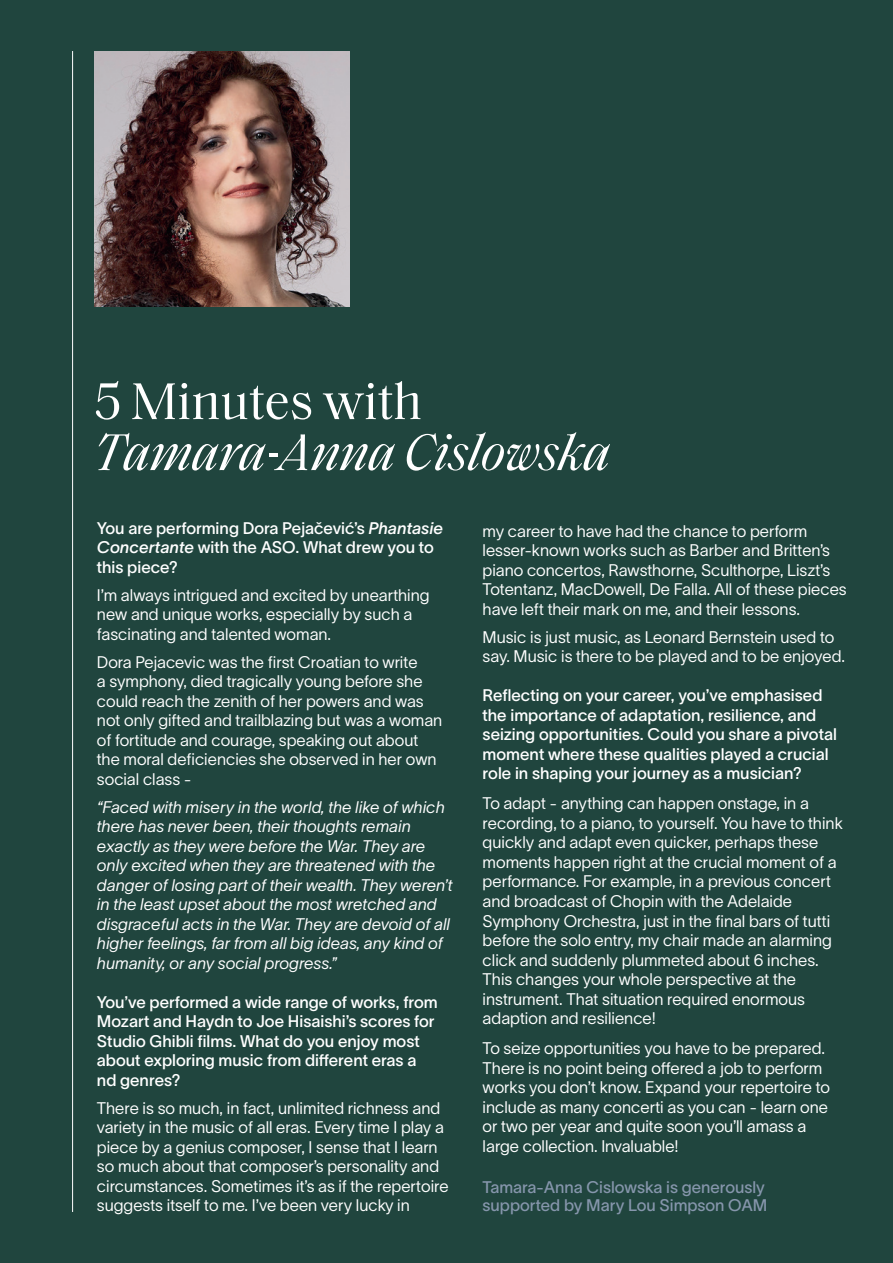
<style>
.page{position:relative;width:893px;height:1263px;background:#20453e}
.page>*{position:absolute;margin:0;border:0;box-sizing:border-box;transform-origin:0 0}
.Serif_Subheading_Concert{font:italic 52.5px/51px "Saol Text";letter-spacing:-.01em;color:#fff}
.Medium_Sans_Body_Text{font:16.5px/19.5px "TWK Lausanne 250";color:#fff}
.Medium_Sans_Body_Text-2{font:16.5px/19.5px "TWK Lausanne 450";color:#fff}
.Medium_Sans_Body_Text-3{font:italic 16.5px/19.5px "TWK Lausanne 250";color:#fff}
.Repertoir_Bold_Sans{font:16.5px/18px "TWK Lausanne 400";color:#8696ac}
.s1{font-style:normal}
.s2{font-family:"TWK Lausanne 500";font-style:italic}
</style>
<div class="page">
<hr style="left:72px;top:51px;width:1px;height:1161px;background:#fff">
<img style="left:94px;top:51px;width:255px;height:255px">
<p class="Serif_Subheading_Concert" style="left:94px;top:372px;width:518px"><span class="s1">5 Minutes with<br></span>Tamara-Anna Cislowska</p>
<p class="Medium_Sans_Body_Text-2" style="left:97px;top:517px;width:348px">You are performing Dora Pejačević’s <span class="s2">Phantasie<br>Concertante</span> with the ASO. What drew you to this piece?</p>
<p class="Medium_Sans_Body_Text" style="left:97px;top:584px;width:334px">I’m always intrigued and excited by unearthing new and unique works, especially by such a fascinating and talented woman.</p>
<p class="Medium_Sans_Body_Text" style="left:97px;top:651px;width:347px">Dora Pejacevic was the first Croatian to write<br>a symphony, died tragically young before she could reach the zenith of her powers and was not only gifted and trailblazing but was a woman of fortitude and courage, speaking out about the moral deficiencies she observed in her own social class -</p>
<p class="Medium_Sans_Body_Text-3" style="left:97px;top:796px;width:357px">“Faced with misery in the world, the like of which there has never been, their thoughts remain exactly as they were before the War. They are only excited when they are threatened with the danger of losing part of their wealth. They weren’t in the least upset about the most wretched and disgraceful acts in the War. They are devoid of all higher feelings, far from all big ideas, any kind of humanity, or any social progress.”</p>
<p class="Medium_Sans_Body_Text-2" style="left:97px;top:991px;width:342px">You’ve performed a wide range of works, from Mozart and Haydn to Joe Hisaishi’s scores for Studio Ghibli films. What do you enjoy most about exploring music from different eras a nd genres?</p>
<p class="Medium_Sans_Body_Text" style="left:97px;top:1097px;width:353px">There is so much, in fact, unlimited richness and variety in the music of all eras. Every time I play a piece by a genius composer, I sense that I learn so much about that composer’s personality and circumstances. Sometimes it’s as if the repertoire suggests itself to me. I’ve been very lucky in</p>
<p class="Medium_Sans_Body_Text" style="left:483px;top:520px;width:366px">my career to have had the chance to perform lesser-known works such as Barber and Britten’s piano concertos, Rawsthorne, Sculthorpe, Liszt’s Totentanz, MacDowell, De Falla. All of these pieces have left their mark on me, and their lessons.</p>
<p class="Medium_Sans_Body_Text" style="left:483px;top:626px;width:364px">Music is just music, as Leonard Bernstein used to say. Music is there to be played and to be enjoyed.</p>
<p class="Medium_Sans_Body_Text-2" style="left:483px;top:685px;width:356px">Reflecting on your career, you’ve emphasised the importance of adaptation, resilience, and seizing opportunities. Could you share a pivotal moment where these qualities played a crucial role in shaping your journey as a musician?</p>
<p class="Medium_Sans_Body_Text" style="left:483px;top:793px;width:362px">To adapt - anything can happen onstage, in a recording, to a piano, to yourself. You have to think quickly and adapt even quicker, perhaps these moments happen right at the crucial moment of a performance. For example, in a previous concert and broadcast of Chopin with the Adelaide Symphony Orchestra, just in the final bars of tutti before the solo entry, my chair made an alarming click and suddenly plummeted about 6 inches.<br>This changes your whole perspective at the instrument. That situation required enormous adaption and resilience!</p>
<p class="Medium_Sans_Body_Text" style="left:483px;top:1037px;width:349px">To seize opportunities you have to be prepared.<br>There is no point being offered a job to perform works you don’t know. Expand your repertoire to include as many concerti as you can - learn one or two per year and quite soon you’ll amass a large collection. Invaluable!</p>
<p class="Repertoir_Bold_Sans" style="left:483px;top:1177px;width:286px">Tamara-Anna Cislowska is generously supported by Mary Lou Simpson OAM</p>
</div>
